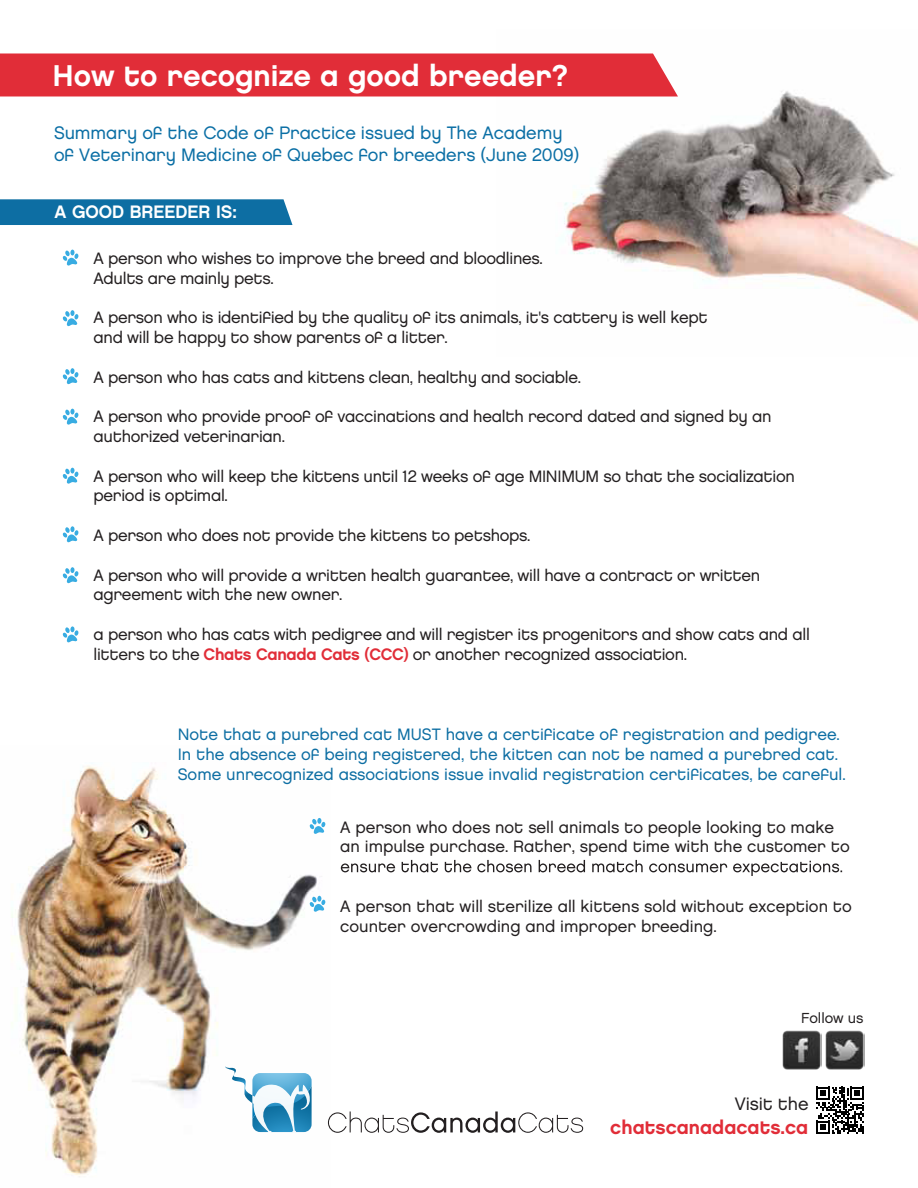
<style>
.page{position:relative;width:918px;height:1188px;background:#fff}
.page>*{position:absolute;margin:0;border:0;box-sizing:border-box;transform-origin:0 0}
.t1{font:30px "Chalet New York Nineteen Eighty";color:#fff}
.t2{font:19.5px "Chalet New York Nineteen Eighty";color:#e12d38}
.t3{font:18px/21.6px "Chalet London Nineteen Eighty";letter-spacing:-.005em;color:#0b6fa5}
.t4{font:18px "Chalet New York Nineteen Eighty";color:#fff}
.t5{font:18px "Chalet London Nineteen Eighty";letter-spacing:-.01em;color:#231f20}
.t6{font:16.5px/19.8px "Chalet London Nineteen Eighty";letter-spacing:-.02em;color:#231f20}
.t7{font:16.5px/19.8px "Chalet London Nineteen Eighty";color:#0d6ea3}
.t8{font:16.5px/19.8px "Chalet London Nineteen Eighty";color:#231f20}
.t9{font:14.55px "Chalet London Nineteen Eighty";letter-spacing:-.005em;color:#231f20}
.s1{font-family:"Chalet New York Nineteen Eighty";color:#e12d38}
</style>
<div class="page">
<img style="left:497px;top:91px;width:421px;height:232px">
<img style="left:11px;top:766px;width:317px;height:411px">
<div style="left:0;top:199px;width:292px;height:26px;background:#0d6ea3"></div>
<div style="left:0;top:53px;width:678px;height:43px;background:#e12d38"></div>
<svg style="left:63px;top:249px;width:16px;height:17px"></svg>
<svg style="left:63px;top:310px;width:16px;height:16px"></svg>
<svg style="left:63px;top:368px;width:16px;height:16px"></svg>
<svg style="left:63px;top:409px;width:16px;height:16px"></svg>
<svg style="left:63px;top:468px;width:16px;height:16px"></svg>
<svg style="left:63px;top:526px;width:16px;height:16px"></svg>
<svg style="left:63px;top:567px;width:16px;height:16px"></svg>
<svg style="left:63px;top:626px;width:16px;height:17px"></svg>
<svg style="left:310px;top:818px;width:15px;height:16px"></svg>
<svg style="left:310px;top:896px;width:15px;height:16px"></svg>
<svg style="left:341px;top:860px;width:501px;height:16px"></svg>
<img style="left:782px;top:1030px;width:40px;height:40px">
<img style="left:825px;top:1030px;width:40px;height:40px">
<svg style="left:328px;top:1112px;width:255px;height:21px"></svg>
<svg style="left:817px;top:1087px;width:47px;height:47px"></svg>
<svg style="left:225px;top:1066px;width:87px;height:67px"></svg>
<h1 class="t1" style="left:53px;top:57px;width:517px">How to recognize a good breeder?</h1>
<p class="t3" style="left:54px;top:122px;width:527px">Summary of the Code of Practice issued by The Academy of Veterinary Medicine of Quebec for breeders (June 2009)</p>
<p class="t4" style="left:54px;top:201px;width:184px">A GOOD BREEDER IS:</p>
<p class="t6" style="left:94px;top:248px;width:451px">A person who wishes to improve the breed and bloodlines.<br>Adults are mainly pets.</p>
<p class="t6" style="left:94px;top:307px;width:616px">A person who is identified by the quality of its animals, it's cattery is well kept and will be happy to show parents of a litter.</p>
<p class="t6" style="left:94px;top:367px;width:489px">A person who has cats and kittens clean, healthy and sociable.</p>
<p class="t6" style="left:94px;top:406px;width:680px">A person who provide proof of vaccinations and health record dated and signed by an authorized veterinarian.</p>
<p class="t6" style="left:94px;top:466px;width:703px">A person who will keep the kittens until 12 weeks of age MINIMUM so that the socialization period is optimal.</p>
<p class="t6" style="left:94px;top:525px;width:439px">A person who does not provide the kittens to petshops.</p>
<p class="t6" style="left:94px;top:565px;width:668px">A person who will provide a written health guarantee, will have a contract or written agreement with the new owner.</p>
<p class="t6" style="left:94px;top:624px;width:718px">a person who has cats with pedigree and will register its progenitors and show cats and all litters to the <span class="s1">Chats Canada Cats (CCC)</span> or another recognized association.</p>
<p class="t7" style="left:178px;top:724px;width:670px">Note that a purebred cat MUST have a certificate of registration and pedigree.<br>In the absence of being registered, the kitten can not be named a purebred cat.<br>Some unrecognized associations issue invalid registration certificates, be careful.</p>
<p class="t8" style="left:340px;top:817px;width:511px">A person who does not sell animals to people looking to make an impulse purchase. Rather, spend time with the customer to</p>
<p class="t8" style="left:340px;top:896px;width:513px">A person that will sterilize all kittens sold without exception to counter overcrowding and improper breeding.</p>
<p class="t9" style="left:801px;top:1009px;width:64px">Follow us</p>
<p class="t5" style="left:735px;top:1093px;width:75px">Visit the</p>
<p class="t2" style="left:610px;top:1114px;width:200px">chatscanadacats.ca</p>
</div>
